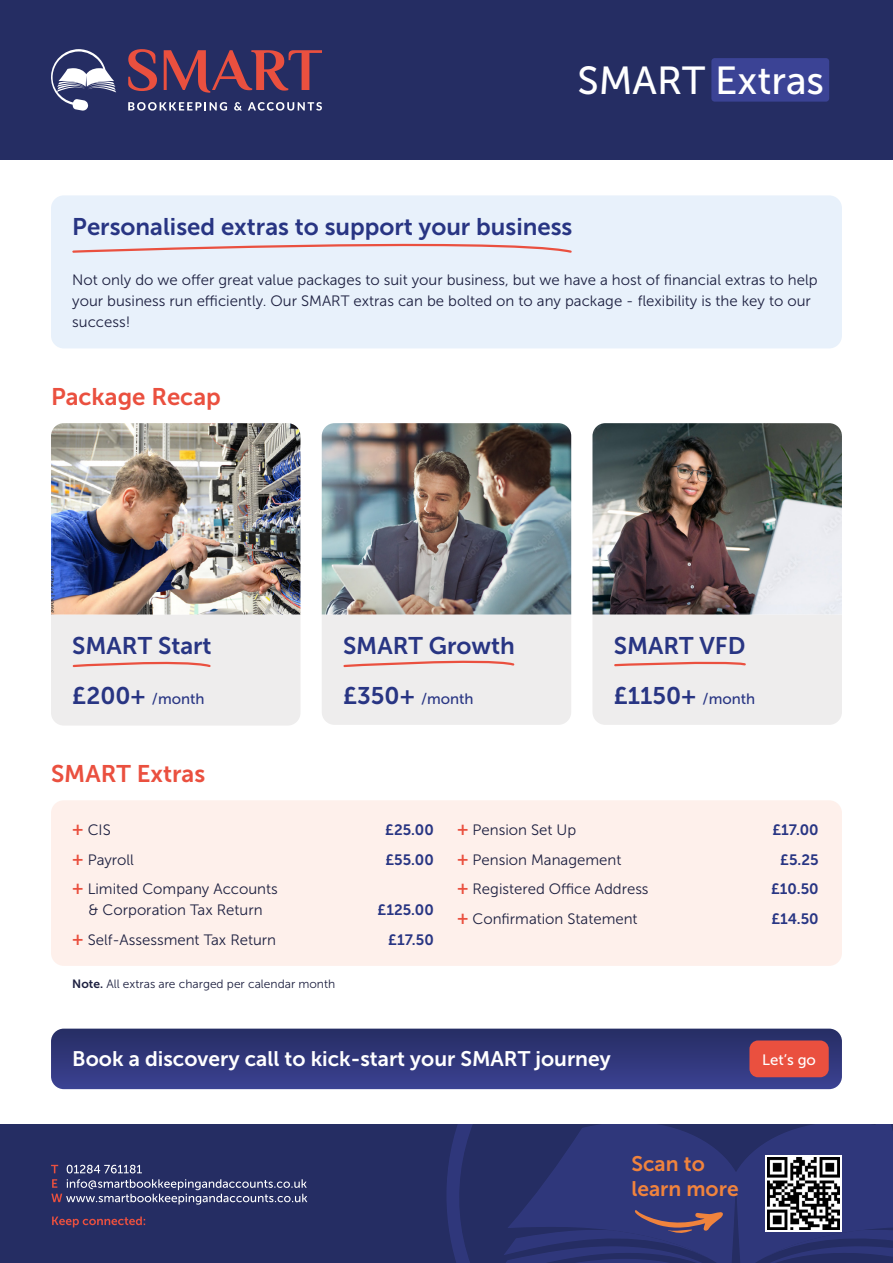
<style>
.page{position:relative;width:893px;height:1263px;background:#fff}
.page>*{position:absolute;margin:0;border:0;box-sizing:border-box;transform-origin:0 0}
.t1{font:39px "Museo Sans 500";color:#fff}
.t2{font:24px/49.8px "Museo Sans 700";color:#283583}
.t3{font:24px "Museo Sans 700";color:#ea503f}
.t4{font:21px "Museo Sans 700";color:#fff}
.t5{font:21px/25.2px "Museo Sans 700";color:#f0833d}
.t6{font:15px/21px "Museo Sans 300";color:#1d2040}
.t7{font:15px "Museo Sans 700";color:#283583}
.t8{font:15px "Museo Sans 500";color:#283583}
.t9{font:15px "Museo Sans 500";color:#fff}
.t10{font:12px "Museo Sans 300";color:#1d2040}
.s1{font-family:"Museo Sans 700";font-size:24px}
.s2{font-family:"Museo Sans 500";font-size:15px}
.s3{font-family:"Museo Sans 700";font-size:18px;color:#ea503f}
.s4{font-family:"Museo Sans 700"}
</style>
<div class="page">
<div style="left:0;top:1125px;width:893px;height:138px;background:#252d63"></div>
<svg style="left:446px;top:1125px;width:447px;height:138px;fill:#2f377b"></svg>
<svg style="left:496px;top:1209px;width:233px;height:54px"></svg>
<svg style="left:52px;top:1216px;width:93px;height:11px"></svg>
<svg style="left:51px;top:1179px;width:256px;height:26px"></svg>
<svg style="left:67px;top:1165px;width:75px;height:8px"></svg>
<svg style="left:51px;top:1165px;width:7px;height:8px"></svg>
<svg style="left:765px;top:1155px;width:77px;height:77px"></svg>
<img style="left:768px;top:1158px;width:72px;height:72px">
<div style="left:51px;top:195px;width:791px;height:153px;background:#e8f1fb;border-radius:13px"></div>
<div style="left:0;top:0;width:893px;height:160px;background:#252d63"></div>
<svg style="left:128px;top:49px;width:29px;height:42px"></svg>
<svg style="left:164px;top:50px;width:158px;height:43px"></svg>
<svg style="left:51px;top:49px;width:65px;height:62px"></svg>
<svg style="left:128px;top:102px;width:99px;height:9px"></svg>
<svg style="left:234px;top:102px;width:8px;height:9px"></svg>
<svg style="left:248px;top:102px;width:74px;height:9px"></svg>
<div style="left:711px;top:58px;width:118px;height:44px;background:#3b4395;border-radius:3px"></div>
<svg style="left:72px;top:243px;width:500px;height:10px"></svg>
<img style="left:51px;top:423px;width:249px;height:191px">
<img style="left:322px;top:423px;width:249px;height:191px">
<img style="left:592px;top:423px;width:250px;height:191px">
<div style="left:51px;top:614px;width:249px;height:111px;background:#eeeded"></div>
<div style="left:322px;top:614px;width:249px;height:111px;background:#eeeded"></div>
<div style="left:592px;top:614px;width:250px;height:111px;background:#eeeded"></div>
<div style="left:51px;top:800px;width:791px;height:166px;background:#fef0eb;border-radius:13px"></div>
<svg style="left:51px;top:1028px;width:791px;height:61px;background:#333a7c"></svg>
<div style="left:749px;top:1040px;width:80px;height:37px;background:#ea503f;border-radius:9px"></div>
<h1 class="t1" style="left:578px;top:59px;width:248px">SMART Extras</h1>
<h2 class="t2" style="left:72px;top:201px;width:502px">Personalised extras to support your business</h2>
<p class="t6" style="left:72px;top:270px;width:747px">Not only do we offer great value packages to suit your business, but we have a host of financial extras to help your business run efficiently. Our SMART extras can be bolted on to any package - flexibility is the key to our success!</p>
<h2 class="t3" style="left:51px;top:383px;width:171px">Package Recap</h2>
<h2 class="t2" style="left:72px;top:621px;width:141px">SMART Start</h2>
<p class="t8" style="left:72px;top:691px;width:134px"><span class="s1">£200+</span> /month</p>
<h2 class="t3" style="left:51px;top:760px;width:156px">SMART Extras</h2>
<h2 class="t2" style="left:343px;top:621px;width:173px">SMART Growth</h2>
<p class="t8" style="left:343px;top:690px;width:132px"><span class="s1">£350+</span> /month</p>
<h2 class="t2" style="left:614px;top:621px;width:143px">SMART VFD £1150+ <span class="s2">/month</span></h2>
<p class="t6" style="left:72px;top:819px;width:40px"><span class="s3">+</span> CIS</p>
<p class="t7" style="left:385px;top:821px;width:50px">£25.00</p>
<p class="t6" style="left:72px;top:849px;width:63px"><span class="s3">+</span> Payroll</p>
<p class="t7" style="left:385px;top:851px;width:50px">£55.00</p>
<p class="t6" style="left:72px;top:878px;width:207px;text-align:center"><span class="s3">+</span> Limited Company Accounts &amp; Corporation Tax Return</p>
<p class="t7" style="left:378px;top:901px;width:58px">£125.00</p>
<p class="t6" style="left:72px;top:929px;width:205px"><span class="s3">+</span> Self-Assessment Tax Return</p>
<p class="t7" style="left:388px;top:931px;width:47px">£17.50</p>
<p class="t10" style="left:72px;top:977px;width:264px"><span class="s4">Note.</span> All extras are charged per calendar month</p>
<p class="t6" style="left:457px;top:819px;width:121px"><span class="s3">+</span> Pension Set Up</p>
<p class="t7" style="left:772px;top:821px;width:48px">£17.00</p>
<p class="t6" style="left:457px;top:849px;width:166px"><span class="s3">+</span> Pension Management</p>
<p class="t7" style="left:780px;top:851px;width:40px">£5.25</p>
<p class="t6" style="left:457px;top:878px;width:193px"><span class="s3">+</span> Registered Office Address</p>
<p class="t7" style="left:771px;top:880px;width:49px">£10.50</p>
<p class="t6" style="left:457px;top:908px;width:182px"><span class="s3">+</span> Confirmation Statement</p>
<p class="t7" style="left:771px;top:910px;width:49px">£14.50</p>
<h3 class="t4" style="left:72px;top:1047px;width:540px">Book a discovery call to kick-start your SMART journey</h3>
<p class="t9" style="left:762px;top:1051px;width:55px">Let’s go</p>
<h3 class="t5" style="left:631px;top:1151px;width:109px">Scan to learn more</h3>
</div>
